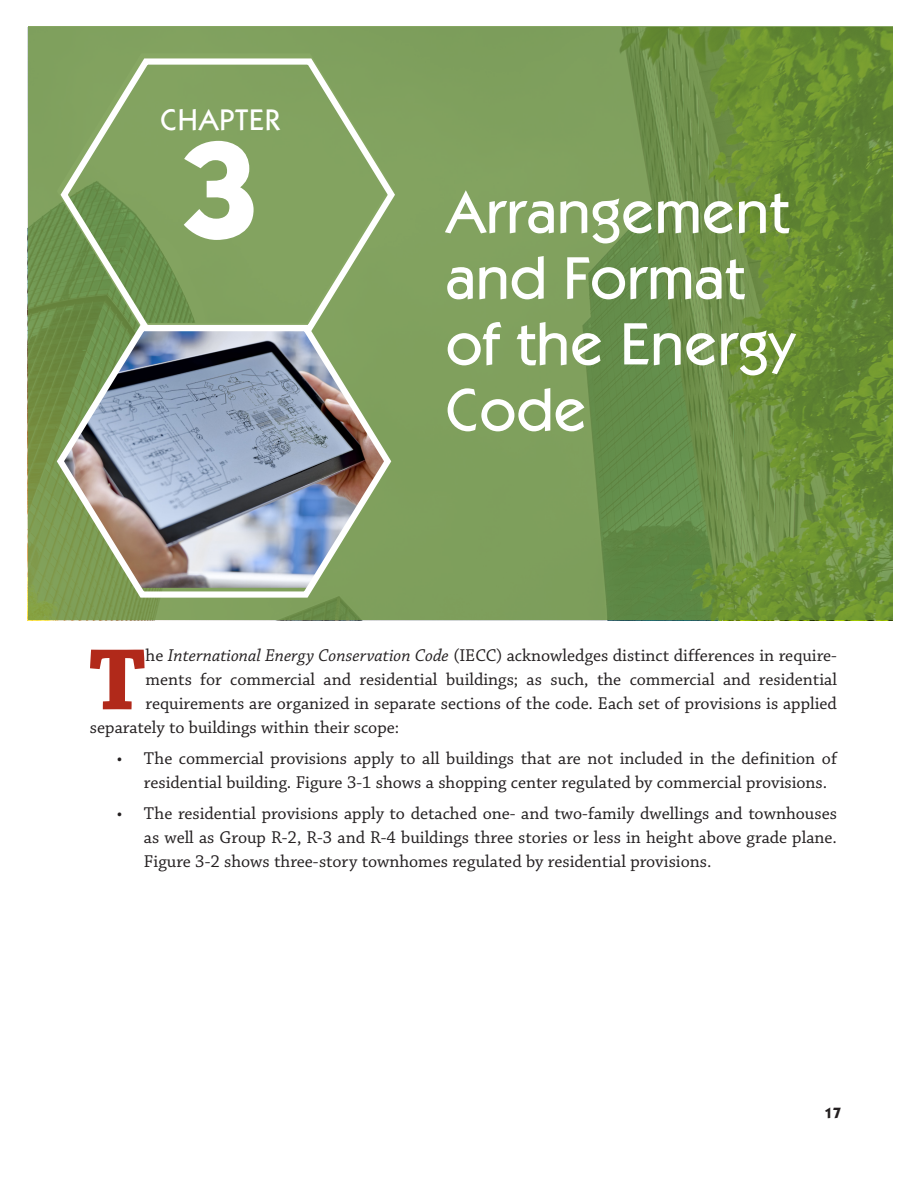
<style>
.page{position:relative;width:918px;height:1188px;background:#fff}
.page>*{position:absolute;margin:0;border:0;box-sizing:border-box;transform-origin:0 0}
.Chapter_Number{font:700 138px "Itc Kabel";color:#fff}
.Body_Text_DropCap{font:700 91.8px "Chaparral Pro";color:#b1291a}
.Chapter_Title{font:500 60px/66px "Itc Kabel";letter-spacing:.005em;color:#fff}
.Chapter_Word{font:500 30px "ITC Kabel Std";letter-spacing:.025em;color:#fff}
.Body_Text_DropCap-2{font:18px/24px "Chaparral Pro";color:#231f20}
.t1{font:700 15px "Itc Kabel";color:#231f20}
.s1{font-style:italic}
</style>
<div class="page">
<svg style="left:28px;top:26px;width:865px;height:594px;background:#73964c"></svg>
<img style="left:53px;top:320px;width:342px;height:281px">
<svg style="left:57px;top:53px;width:342px;height:281px;background:#86a566"></svg>
<p class="Chapter_Word" style="left:161px;top:102px;width:121px">CHAPTER</p>
<p class="Chapter_Number" style="left:182px;top:107px;width:78px">3</p>
<p class="Chapter_Title" style="left:446px;top:178px;width:351px">Arrangement and Format of the Energy<br>Code</p>
<p class="Body_Text_DropCap" style="left:89px;top:626px;width:58px">T</p>
<p class="Body_Text_DropCap-2" style="left:146px;top:644px;width:693px">he <span class="s1">International Energy Conservation Code</span> (IECC) acknowledges distinct differences in require-</p>
<p class="Body_Text_DropCap-2" style="left:146px;top:668px;width:693px">ments for commercial and residential buildings; as such, the commercial and residential</p>
<p class="Body_Text_DropCap-2" style="left:146px;top:692px;width:693px">requirements are organized in separate sections of the code. Each set of provisions is applied</p>
<p class="Body_Text_DropCap-2" style="left:90px;top:716px;width:311px">separately to buildings within their scope:</p>
<p class="Body_Text_DropCap-2" style="left:144px;top:747px;width:695px;text-indent:-27px">• The commercial provisions apply to all buildings that are not included in the definition of residential building. Figure 3-1 shows a shopping center regulated by commercial provisions.</p>
<p class="Body_Text_DropCap-2" style="left:144px;top:802px;width:695px;text-indent:-27px">• The residential provisions apply to detached one- and two-family dwellings and townhouses as well as Group R-2, R-3 and R-4 buildings three stories or less in height above grade plane.<br>Figure 3-2 shows three-story townhomes regulated by residential provisions.</p>
<p class="t1" style="left:825px;top:1104px;width:18px">17</p>
</div>
